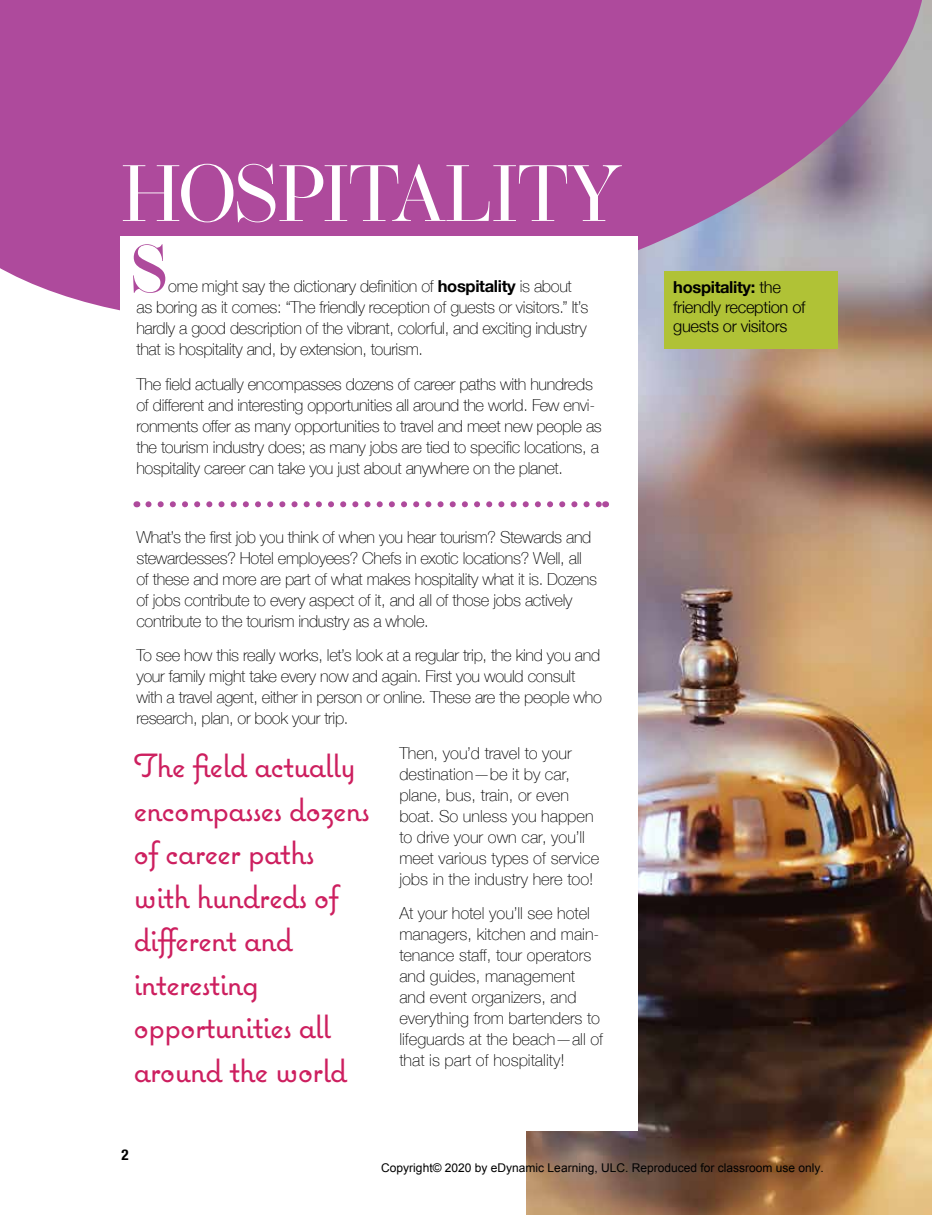
<style>
.page{position:relative;width:932px;height:1215px;background:#fff}
.page>*{position:absolute;margin:0;border:0;box-sizing:border-box;transform-origin:0 0}
.t1{font:79.5px "Operetta 18";letter-spacing:-.03em;color:#fff}
.t2{font:500 66px "Operetta 18";color:#ae4a9c}
.t3{font:33px/43.5px "Coquette";letter-spacing:-.03em;color:#cd1f5f}
.t4{font:100 16.5px/21px "Helvetica Neue";letter-spacing:-.02em;color:#000}
.t5{font:100 16.5px/21px "Helvetica Neue";color:#000}
.t6{font:300 16.5px/19.5px "Helvetica Neue";letter-spacing:-.02em;color:#000}
.t7{font:700 condensed 15px "Helvetica Neue";color:#000}
.t8{font:12px "Arial";color:#000}
.s1{font-weight:700}
</style>
<div class="page">
<img style="left:526px;top:361px;width:406px;height:854px">
<svg style="left:0;top:0;width:932px;height:361px;background:#b060a1"></svg>
<div style="left:120px;top:237px;width:517px;height:894px;background:#fff"></div>
<svg style="left:148px;top:501px;width:451px;height:6px"></svg>
<div style="left:664px;top:271px;width:174px;height:77px;background:#b0c236"></div>
<h1 class="t1" style="left:120px;top:147px;width:504px">HOSPITALITY</h1>
<h2 class="t2" style="left:130px;top:230px;width:40px">S</h2>
<p class="t4" style="left:136px;top:275px;width:453px;text-indent:32px">ome might say the dictionary definition of <span class="s1">hospitality</span> is about as boring as it comes: “The friendly reception of guests or visitors.” It’s hardly a good description of the vibrant, colorful, and exciting industry that is hospitality and, by extension, tourism.</p>
<p class="t4" style="left:136px;top:373px;width:467px">The field actually encompasses dozens of career paths with hundreds of different and interesting opportunities all around the world. Few envi&shy;ronments offer as many opportunities to travel and meet new people as the tourism industry does; as many jobs are tied to specific locations, a hospitality career can take you just about anywhere on the planet.</p>
<p class="t4" style="left:136px;top:526px;width:462px">What’s the first job you think of when you hear tourism? Stewards and stewardesses? Hotel employees? Chefs in exotic locations? Well, all of these and more are part of what makes hospitality what it is. Dozens of jobs contribute to every aspect of it, and all of those jobs actively contribute to the tourism industry as a whole.</p>
<p class="t4" style="left:136px;top:644px;width:467px">To see how this really works, let’s look at a regular trip, the kind you and your family might take every now and again. First you would consult with a travel agent, either in person or online. These are the people who research, plan, or book your trip.</p>
<p class="t5" style="left:399px;top:742px;width:201px">Then, you’d travel to your destination—be it by car, plane, bus, train, or even boat. So unless you happen to drive your own car, you’ll meet various types of service jobs in the industry here too!</p>
<p class="t5" style="left:399px;top:902px;width:205px">At your hotel you’ll see hotel managers, kitchen and main&shy;tenance staff, tour operators and guides, management and event organizers, and everything from bartenders to lifeguards at the beach—all of that is part of hospitality!</p>
<h3 class="t3" style="left:133px;top:744px;width:238px">The field actually encompasses dozens of career paths with hundreds of different and interesting opportunities all around the world</h3>
<p class="t7" style="left:122px;top:1143px;width:9px">2</p>
<p class="t6" style="left:673px;top:276px;width:134px"><span class="s1">hospitality:</span> the friendly reception of guests or visitors</p>
<p class="t8" style="left:381px;top:1160px;width:444px">Copyright© 2020 by eDynamic Learning, ULC. Reproduced for classroom use only.</p>
</div>
